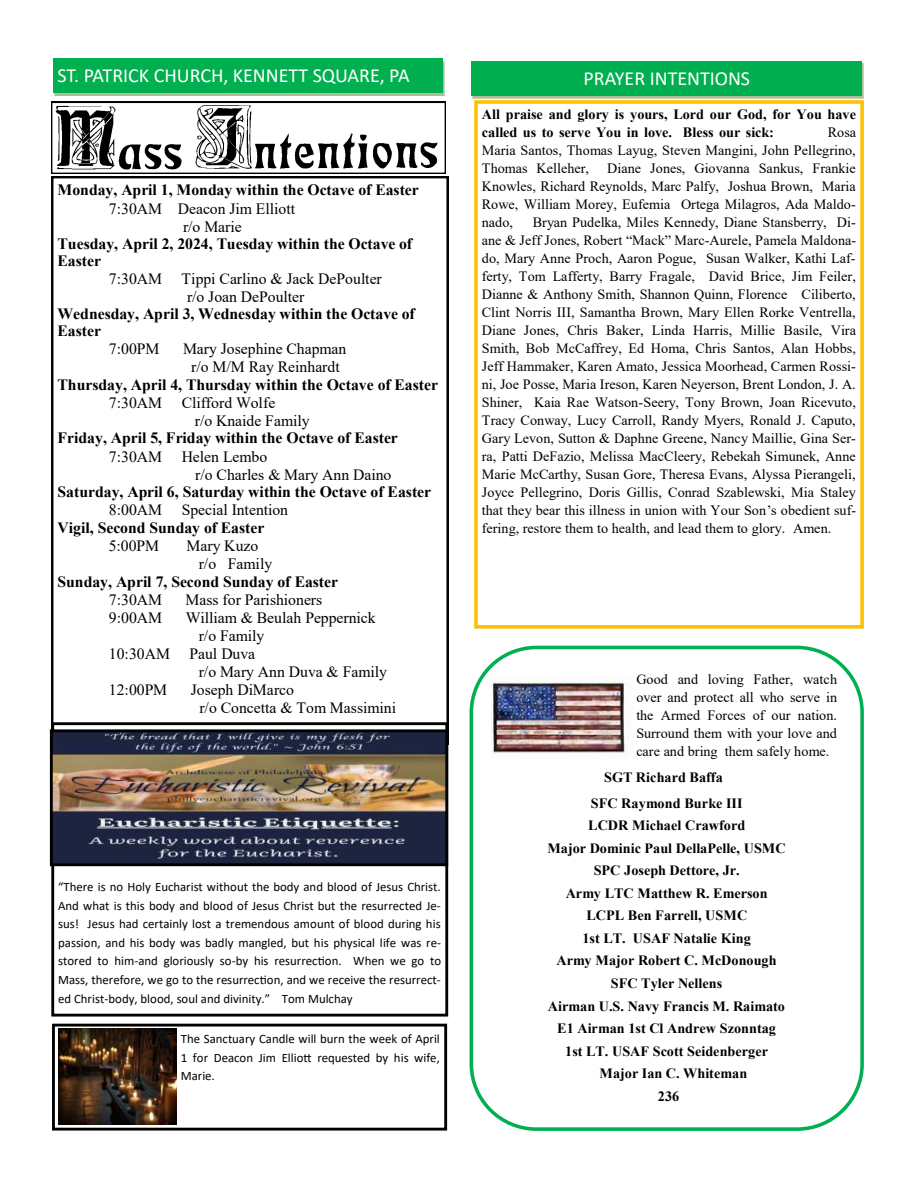
<style>
.page{position:relative;width:918px;height:1188px;background:#fff}
.page>*{position:absolute;margin:0;border:0;box-sizing:border-box;transform-origin:0 0}
.t1{font:19.95px "Calibri";color:#fff}
.t2{font:15.75px "Times New Roman";color:#000}
.t3{font:700 15.75px/16.4px "Times New Roman";color:#000}
.t4{font:14.25px/18px "Times New Roman";color:#000;text-align:justify}
.t5{font:700 14.25px/18px "Times New Roman";color:#000}
.t6{font:12.75px/18.6px "Calibri";color:#000;text-align:justify}
</style>
<div class="page">
<svg style="left:51px;top:176px;width:398px;height:568px"></svg>
<svg style="left:51px;top:102px;width:395px;height:72px"></svg>
<div style="left:53px;top:59px;width:390px;height:34px;background:#00b050"></div>
<img style="left:473px;top:64px;width:391px;height:34px">
<div style="left:471px;top:61px;width:391px;height:34px;background:#00b050"></div>
<div style="left:470px;top:646px;width:394px;height:485px;border:4px solid #00b050;border-radius:65px"></div>
<img style="left:492px;top:679px;width:139px;height:76px">
<div style="left:474px;top:100px;width:390px;height:529px;border:4px solid #ffc000"></div>
<div style="left:51px;top:722px;width:397px;height:295px;border:3px solid #000"></div>
<img style="left:54px;top:733px;width:390px;height:129px">
<div style="left:50px;top:729px;width:398px;height:137px;border:3px solid #000"></div>
<div style="left:52px;top:1024px;width:395px;height:107px;border:3px solid #000"></div>
<img style="left:58px;top:1028px;width:119px;height:96px">
<p class="t1" style="left:58px;top:67px;width:354px">ST. PATRICK CHURCH, KENNETT SQUARE, PA</p>
<p class="t1" style="left:583px;top:70px;width:168px">PRAYER INTENTIONS</p>
<p class="t3" style="left:58px;top:182px;width:363px">Monday, April 1, Monday within the Octave of Easter</p>
<p class="t2" style="left:109px;top:200px;width:188px">7:30AM Deacon Jim Elliott</p>
<p class="t2" style="left:183px;top:218px;width:60px">r/o Marie</p>
<p class="t3" style="left:58px;top:236px;width:356px">Tuesday, April 2, 2024, Tuesday within the Octave of<br>Easter</p>
<p class="t2" style="left:109px;top:270px;width:274px">7:30AM Tippi Carlino &amp; Jack DePoulter</p>
<p class="t2" style="left:187px;top:288px;width:119px">r/o Joan DePoulter</p>
<p class="t3" style="left:58px;top:306px;width:359px">Wednesday, April 3, Wednesday within the Octave of<br>Easter</p>
<p class="t2" style="left:109px;top:340px;width:52px">7:00PM</p>
<p class="t2" style="left:183px;top:340px;width:165px">Mary Josephine Chapman</p>
<p class="t2" style="left:191px;top:358px;width:150px">r/o M/M Ray Reinhardt</p>
<p class="t3" style="left:58px;top:376px;width:382px">Thursday, April 4, Thursday within the Octave of Easter</p>
<p class="t2" style="left:109px;top:394px;width:168px">7:30AM Clifford Wolfe</p>
<p class="t2" style="left:195px;top:412px;width:116px">r/o Knaide Family</p>
<p class="t3" style="left:58px;top:430px;width:342px">Friday, April 5, Friday within the Octave of Easter</p>
<p class="t2" style="left:109px;top:448px;width:160px">7:30AM Helen Lembo</p>
<p class="t2" style="left:195px;top:466px;width:198px">r/o Charles &amp; Mary Ann Daino</p>
<p class="t3" style="left:58px;top:484px;width:375px">Saturday, April 6, Saturday within the Octave of Easter</p>
<p class="t2" style="left:109px;top:501px;width:181px">8:00AM Special Intention</p>
<p class="t3" style="left:58px;top:520px;width:208px">Vigil, Second Sunday of Easter</p>
<p class="t2" style="left:109px;top:537px;width:52px">5:00PM</p>
<p class="t2" style="left:186px;top:537px;width:73px">Mary Kuzo</p>
<p class="t2" style="left:199px;top:555px;width:75px">r/o Family</p>
<p class="t3" style="left:58px;top:573px;width:282px">Sunday, April 7, Second Sunday of Easter</p>
<p class="t2" style="left:109px;top:591px;width:55px">7:30AM</p>
<p class="t2" style="left:186px;top:591px;width:138px">Mass for Parishioners</p>
<p class="t2" style="left:109px;top:609px;width:55px">9:00AM</p>
<p class="t2" style="left:186px;top:609px;width:192px">William &amp; Beulah Peppernick</p>
<p class="t2" style="left:199px;top:627px;width:67px">r/o Family</p>
<p class="t2" style="left:109px;top:645px;width:148px">10:30AM Paul Duva</p>
<p class="t2" style="left:199px;top:663px;width:190px">r/o Mary Ann Duva &amp; Family</p>
<p class="t2" style="left:109px;top:681px;width:60px">12:00PM</p>
<p class="t2" style="left:191px;top:681px;width:105px">Joseph DiMarco</p>
<p class="t2" style="left:199px;top:699px;width:198px">r/o Concetta &amp; Tom Massimini</p>
<p class="t6" style="left:58px;top:878px;width:384px">“There is no Holy Eucharist without the body and blood of Jesus Christ.<br>And what is this body and blood of Jesus Christ but the resurrected Je&shy;sus! Jesus had certainly lost a tremendous amount of blood during his passion, and his body was badly mangled, but his physical life was re&shy;stored to him-and gloriously so-by his resurrection. When we go to Mass, therefore, we go to the resurrection, and we receive the resurrect&shy;ed Christ-body, blood, soul and divinity.” Tom Mulchay</p>
<p class="t6" style="left:181px;top:1031px;width:261px">The Sanctuary Candle will burn the week of April 1 for Deacon Jim Elliott requested by his wife, Marie.</p>
<p class="t5" style="left:482px;top:106px;width:376px">All praise and glory is yours, Lord our God, for You have called us to serve You in love. Bless our sick:</p>
<p class="t4" style="left:482px;top:123px;width:376px;text-indent:346px">Rosa Maria Santos, Thomas Layug, Steven Mangini, John Pellegrino, Thomas Kelleher,</p>
<p class="t4" style="left:482px;top:159px;width:376px;text-indent:125px">Diane Jones, Giovanna Sankus, Frankie Knowles, Richard Reynolds, Marc Palfy, Joshua Brown, Maria Rowe, William Morey, Eufemia Ortega Milagros, Ada Maldo&shy;nado,</p>
<p class="t4" style="left:482px;top:213px;width:376px;text-indent:51px">Bryan Pudelka, Miles Kennedy, Diane Stansberry, Di&shy;ane &amp; Jeff Jones, Robert “Mack” Marc-Aurele, Pamela Maldona&shy;do, Mary Anne Proch, Aaron Pogue, Susan Walker, Kathi Laf&shy;ferty, Tom Lafferty, Barry Fragale, David Brice, Jim Feiler, Dianne &amp; Anthony Smith, Shannon Quinn, Florence Ciliberto, Clint Norris III, Samantha Brown, Mary Ellen Rorke Ventrella, Diane Jones, Chris Baker, Linda Harris, Millie Basile, Vira Smith, Bob McCaffrey, Ed Homa, Chris Santos, Alan Hobbs, Jeff Hammaker, Karen Amato, Jessica Moorhead, Carmen Rossi&shy;ni, Joe Posse, Maria Ireson, Karen Neyerson, Brent London, J. A.<br>Shiner, Kaia Rae Watson-Seery, Tony Brown, Joan Ricevuto, Tracy Conway, Lucy Carroll, Randy Myers, Ronald J. Caputo, Gary Levon, Sutton &amp; Daphne Greene, Nancy Maillie, Gina Ser&shy;ra, Patti DeFazio, Melissa MacCleery, Rebekah Simunek, Anne Marie McCarthy, Susan Gore, Theresa Evans, Alyssa Pierangeli, Joyce Pellegrino, Doris Gillis, Conrad Szablewski, Mia Staley that they bear this illness in union with Your Son’s obedient suf&shy;fering, restore them to health, and lead them to glory. Amen.</p>
<p class="t4" style="left:636px;top:670px;width:202px">Good and loving Father, watch over and protect all who serve in the Armed Forces of our nation.<br>Surround them with your love and care and bring them safely home.</p>
<p class="t5" style="left:604px;top:768px;width:120px">SGT Richard Baffa</p>
<p class="t5" style="left:591px;top:794px;width:153px">SFC Raymond Burke III</p>
<p class="t5" style="left:588px;top:816px;width:159px">LCDR Michael Crawford</p>
<p class="t5" style="left:547px;top:839px;width:240px">Major Dominic Paul DellaPelle, USMC</p>
<p class="t5" style="left:594px;top:862px;width:148px">SPC Joseph Dettore, Jr.</p>
<p class="t5" style="left:566px;top:884px;width:203px">Army LTC Matthew R. Emerson</p>
<p class="t5" style="left:586px;top:907px;width:163px">LCPL Ben Farrell, USMC</p>
<p class="t5" style="left:582px;top:929px;width:170px">1st LT. USAF Natalie King</p>
<p class="t5" style="left:556px;top:952px;width:222px">Army Major Robert C. McDonough</p>
<p class="t5" style="left:611px;top:974px;width:113px">SFC Tyler Nellens</p>
<p class="t5" style="left:548px;top:997px;width:239px">Airman U.S. Navy Francis M. Raimato</p>
<p class="t5" style="left:557px;top:1019px;width:220px">E1 Airman 1st Cl Andrew Szonntag</p>
<p class="t5" style="left:565px;top:1042px;width:204px">1st LT. USAF Scott Seidenberger</p>
<p class="t5" style="left:599px;top:1064px;width:149px">Major Ian C. Whiteman</p>
<p class="t5" style="left:658px;top:1087px;width:23px">236</p>
</div>
